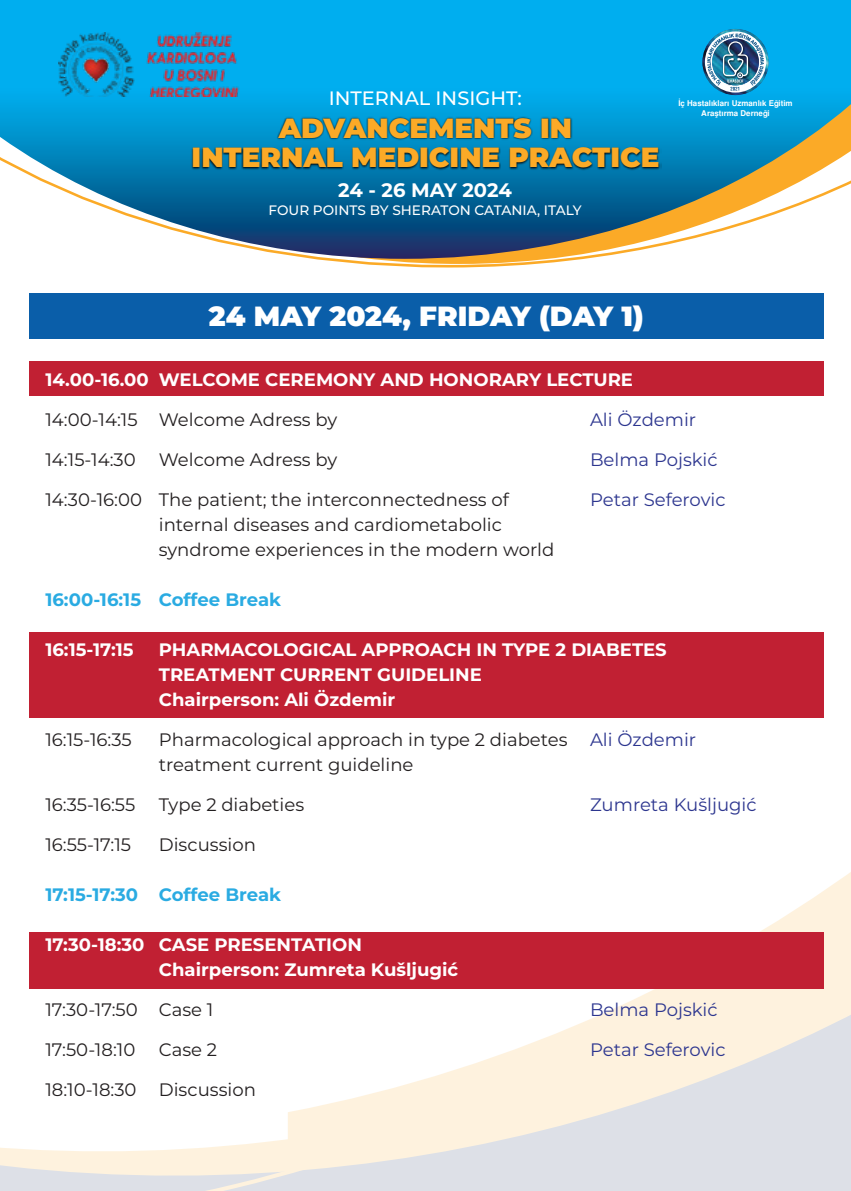
<style>
.page{position:relative;width:851px;height:1191px;background:#fff}
.page>*{position:absolute;margin:0;border:0;box-sizing:border-box;transform-origin:0 0}
.t1{font:900 27.8px/29.2px "Montserrat";color:#fbaa27;text-align:center}
.t2{font:900 27.8px "Montserrat";color:#fff}
.t3{font:700 19.6px "Montserrat";letter-spacing:-.005em;color:#fff}
.t4{font:500 19.4px "Montserrat";color:#fff}
.t5{font:18px/25px "Montserrat";color:#231f20}
.t6{font:700 18px/25px "Montserrat";color:#fff}
.t7{font:18px "Montserrat";color:#2d368f}
.t8{font:700 18px "Montserrat";color:#2aabe2}
.t9{font:500 13.6px "Montserrat";color:#fff}
.t10{font:700 8px/9.2px "Helvetica Tr";color:#fff;text-align:center}
.s1{color:#2d368f}
</style>
<div class="page">
<svg style="left:315px;top:259px;width:268px;height:9px"></svg>
<svg style="left:0;top:0;width:850px;height:259px;background:#36a2ca"></svg>
<svg style="left:316px;top:873px;width:534px;height:318px"></svg>
<svg style="left:0;top:988px;width:316px;height:203px"></svg>
<div style="left:29px;top:293px;width:794px;height:45px;background:#0a5ea9"></div>
<div style="left:29px;top:361px;width:794px;height:34px;background:#c12033"></div>
<div style="left:29px;top:632px;width:794px;height:85px;background:#c12033"></div>
<div style="left:29px;top:932px;width:794px;height:56px;background:#c12033"></div>
<img style="left:189px;top:112px;width:472px;height:65px">
<img style="left:702px;top:29px;width:66px;height:66px;border-radius:33px">
<svg style="left:704px;top:31px;width:62px;height:62px"></svg>
<img style="left:707px;top:33px;width:56px;height:58px">
<img style="left:58px;top:33px;width:193px;height:64px">
<p class="t4" style="left:329px;top:84px;width:194px">INTERNAL INSIGHT:</p>
<h1 class="t1" style="left:192px;top:112px;width:469px">ADVANCEMENTS IN<br>INTERNAL MEDICINE PRACTICE</h1>
<p class="t3" style="left:338px;top:176px;width:175px">24 - 26 MAY 2024</p>
<p class="t9" style="left:268px;top:200px;width:314px">FOUR POINTS BY SHERATON CATANIA, ITALY</p>
<p class="t10" style="left:678px;top:99px;width:116px">İç Hastalıkları Uzmanlık Eğitim<br>Araştırma Derneği</p>
<h1 class="t2" style="left:209px;top:296px;width:436px">24 MAY 2024, FRIDAY (DAY 1)</h1>
<p class="t6" style="left:45px;top:366px;width:589px">14.00-16.00 WELCOME CEREMONY AND HONORARY LECTURE</p>
<p class="t5" style="left:45px;top:406px;width:293px">14:00-14:15 Welcome Adress by</p>
<p class="t7" style="left:590px;top:407px;width:108px">Ali Özdemir</p>
<p class="t5" style="left:45px;top:446px;width:92px">14:15-14:30</p>
<p class="t5" style="left:159px;top:446px;width:180px">Welcome Adress by</p>
<p class="t7" style="left:590px;top:447px;width:129px">Belma Pojskić</p>
<p class="t5" style="left:45px;top:486px;width:465px">14:30-16:00 The patient; the interconnectedness of</p>
<p class="t7" style="left:590px;top:487px;width:137px">Petar Seferovic</p>
<p class="t5" style="left:159px;top:511px;width:397px">internal diseases and cardiometabolic syndrome experiences in the modern world</p>
<p class="t8" style="left:45px;top:586px;width:237px">16:00-16:15 Coffee Break</p>
<p class="t6" style="left:45px;top:636px;width:90px">16:15-17:15</p>
<p class="t6" style="left:159px;top:636px;width:509px">PHARMACOLOGICAL APPROACH IN TYPE 2 DIABETES<br>TREATMENT CURRENT GUIDELINE<br>Chairperson: Ali Özdemir</p>
<p class="t5" style="left:45px;top:726px;width:88px">16:15-16:35</p>
<p class="t5" style="left:159px;top:726px;width:538px">Pharmacological approach in type 2 diabetes <span class="s1">Ali Özdemir </span>treatment current guideline</p>
<p class="t5" style="left:45px;top:791px;width:91px">16:35-16:55</p>
<p class="t5" style="left:159px;top:791px;width:147px">Type 2 diabeties</p>
<p class="t7" style="left:590px;top:792px;width:168px">Zumreta Kušljugić</p>
<p class="t5" style="left:45px;top:831px;width:87px">16:55-17:15</p>
<p class="t5" style="left:159px;top:831px;width:99px">Discussion</p>
<p class="t8" style="left:45px;top:881px;width:237px">17:15-17:30 Coffee Break</p>
<p class="t6" style="left:159px;top:931px;width:301px;text-indent:-113px">17:30-18:30 CASE PRESENTATION<br>Chairperson: Zumreta Kušljugić</p>
<p class="t5" style="left:45px;top:996px;width:169px">17:30-17:50 Case 1</p>
<p class="t7" style="left:590px;top:997px;width:129px">Belma Pojskić</p>
<p class="t5" style="left:45px;top:1036px;width:91px">17:50-18:10</p>
<p class="t5" style="left:159px;top:1036px;width:60px">Case 2</p>
<p class="t7" style="left:590px;top:1037px;width:137px">Petar Seferovic</p>
<p class="t5" style="left:45px;top:1076px;width:212px">18:10-18:30 Discussion</p>
</div>
